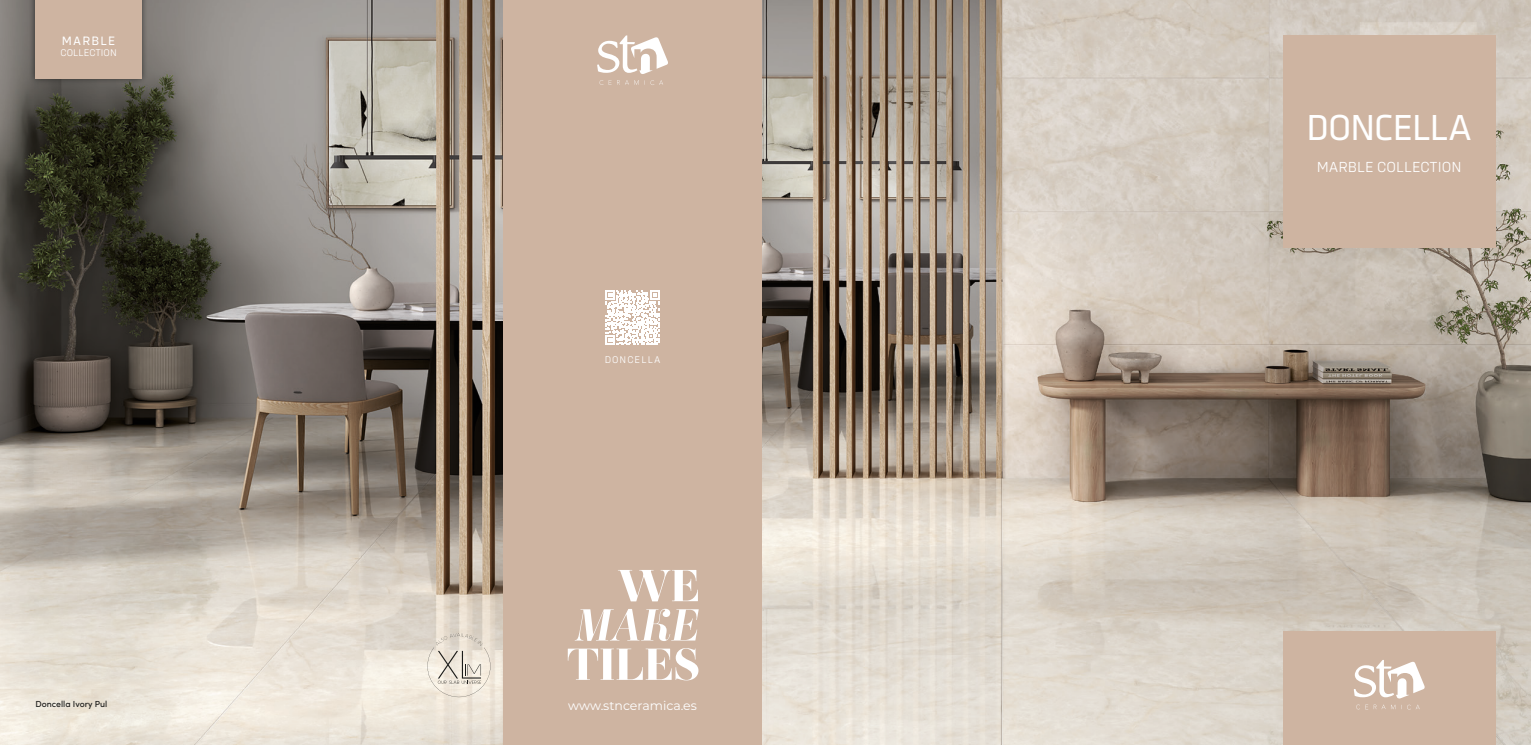
<style>
.page{position:relative;width:1531px;height:745px;background:#fff}
.page>*{position:absolute;margin:0;border:0;box-sizing:border-box;transform-origin:0 0}
.t1{font:37.5px "Klavika Basic";letter-spacing:-.025em;color:#fff}
.t2{font:100 15px "Config Variable";color:#fff}
.TEXTO_BASE{font:12.5px "Montserrat";color:#fff}
.t3{font:100 12.5px "Config Variable";letter-spacing:.1em;color:#fff}
.t4{font:100 10px "Config Variable";color:#fff}
.t5{font:100 10px "Config Variable";letter-spacing:.1em;color:#fff}
.t6{font:500 8.75px "Sofia Pro";color:#1d1d1b}
</style>
<div class="page">
<img style="left:0;top:0;width:1531px;height:744px">
<div style="left:1283px;top:35px;width:212px;height:213px;background:#ceb4a1"></div>
<div style="left:503px;top:0;width:259px;height:744px;background:#ceb4a1"></div>
<svg style="left:568px;top:648px;width:130px;height:32px"></svg>
<svg style="left:576px;top:608px;width:123px;height:32px"></svg>
<svg style="left:618px;top:570px;width:80px;height:31px"></svg>
<svg style="left:606px;top:290px;width:53px;height:54px"></svg>
<svg style="left:597px;top:35px;width:71px;height:39px"></svg>
<svg style="left:617px;top:80px;width:46px;height:5px"></svg>
<div style="left:1283px;top:631px;width:212px;height:113px;background:#ceb4a1"></div>
<svg style="left:1354px;top:660px;width:71px;height:38px"></svg>
<svg style="left:1356px;top:704px;width:29px;height:4px"></svg>
<svg style="left:1401px;top:704px;width:19px;height:5px"></svg>
<svg style="left:427px;top:632px;width:63px;height:64px;background:#e2dace"></svg>
<div style="left:29px;top:0;width:119px;height:84px;background:#1d1d1b;opacity:.75"></div>
<div style="left:35px;top:0;width:107px;height:78px;background:#ceb4a1"></div>
<p class="t3" style="left:62px;top:34px;width:55px">MARBLE</p>
<p class="t4" style="left:60px;top:48px;width:58px">COLLECTION</p>
<p class="t6" style="left:35px;top:697px;width:73px">Doncella Ivory Pul</p>
<p class="t5" style="left:605px;top:354px;width:57px">DONCELLA</p>
<p class="TEXTO_BASE" style="left:568px;top:696px;width:130px">www.stnceramica.es</p>
<p class="t1" style="left:1306px;top:103px;width:167px">DONCELLA</p>
<p class="t2" style="left:1317px;top:158px;width:146px">MARBLE COLLECTION</p>
</div>
